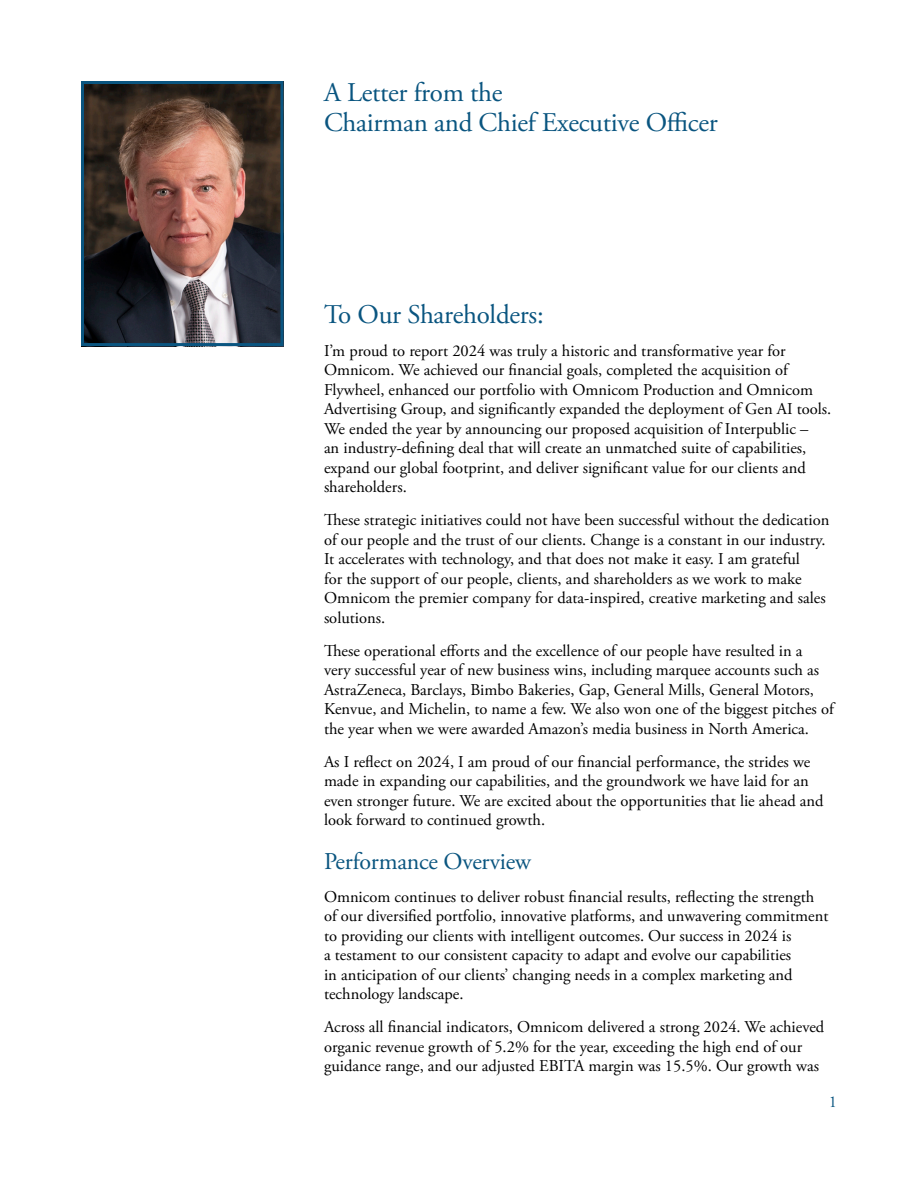
<style>
.page{position:relative;width:918px;height:1188px;background:#fff}
.page>*{position:absolute;margin:0;border:0;box-sizing:border-box;transform-origin:0 0}
.Subhead1{font:27px/30px "Adobe Garamond Pro";letter-spacing:-.01em;color:#0a5580}
.Subhead1-2{font:24px "Adobe Garamond Pro";letter-spacing:-.01em;color:#0a5580}
.Text1{font:16.5px/19.5px "Adobe Garamond Pro";color:#000}
.t1{font:16.5px "Adobe Garamond Pro";color:#0a5580}
</style>
<div class="page">
<img style="left:85px;top:85px;width:195px;height:257px">
<div style="left:81px;top:81px;width:203px;height:265px;border:3px solid #0a5580"></div>
<p class="Subhead1" style="left:324px;top:78px;width:395px">A Letter from the<br>Chairman and Chief Executive Officer</p>
<p class="Subhead1" style="left:324px;top:300px;width:221px">To Our Shareholders:</p>
<p class="Text1" style="left:324px;top:341px;width:509px">I’m proud to report 2024 was truly a historic and transformative year for Omnicom. We achieved our financial goals, completed the acquisition of Flywheel, enhanced our portfolio with Omnicom Production and Omnicom Advertising Group, and significantly expanded the deployment of Gen AI tools.<br>We ended the year by announcing our proposed acquisition of Interpublic –<br>an industry-defining deal that will create an unmatched suite of capabilities, expand our global footprint, and deliver significant value for our clients and shareholders.</p>
<p class="Text1" style="left:324px;top:511px;width:507px">These strategic initiatives could not have been successful without the dedication of our people and the trust of our clients. Change is a constant in our industry.<br>It accelerates with technology, and that does not make it easy. I am grateful<br>for the support of our people, clients, and shareholders as we work to make Omnicom the premier company for data-inspired, creative marketing and sales solutions.</p>
<p class="Text1" style="left:324px;top:641px;width:511px">These operational efforts and the excellence of our people have resulted in a<br>very successful year of new business wins, including marquee accounts such as AstraZeneca, Barclays, Bimbo Bakeries, Gap, General Mills, General Motors, Kenvue, and Michelin, to name a few. We also won one of the biggest pitches of the year when we were awarded Amazon’s media business in North America.</p>
<p class="Text1" style="left:324px;top:752px;width:501px">As I reflect on 2024, I am proud of our financial performance, the strides we made in expanding our capabilities, and the groundwork we have laid for an even stronger future. We are excited about the opportunities that lie ahead and look forward to continued growth.</p>
<p class="Subhead1-2" style="left:324px;top:847px;width:209px">Performance Overview</p>
<p class="Text1" style="left:324px;top:887px;width:506px">Omnicom continues to deliver robust financial results, reflecting the strength of our diversified portfolio, innovative platforms, and unwavering commitment to providing our clients with intelligent outcomes. Our success in 2024 is<br>a testament to our consistent capacity to adapt and evolve our capabilities<br>in anticipation of our clients’ changing needs in a complex marketing and technology landscape.</p>
<p class="Text1" style="left:324px;top:1018px;width:502px">Across all financial indicators, Omnicom delivered a strong 2024. We achieved organic revenue growth of 5.2% for the year, exceeding the high end of our guidance range, and our adjusted EBITA margin was 15.5%. Our growth was</p>
<p class="t1" style="left:829px;top:1092px;width:10px">1</p>
</div>
